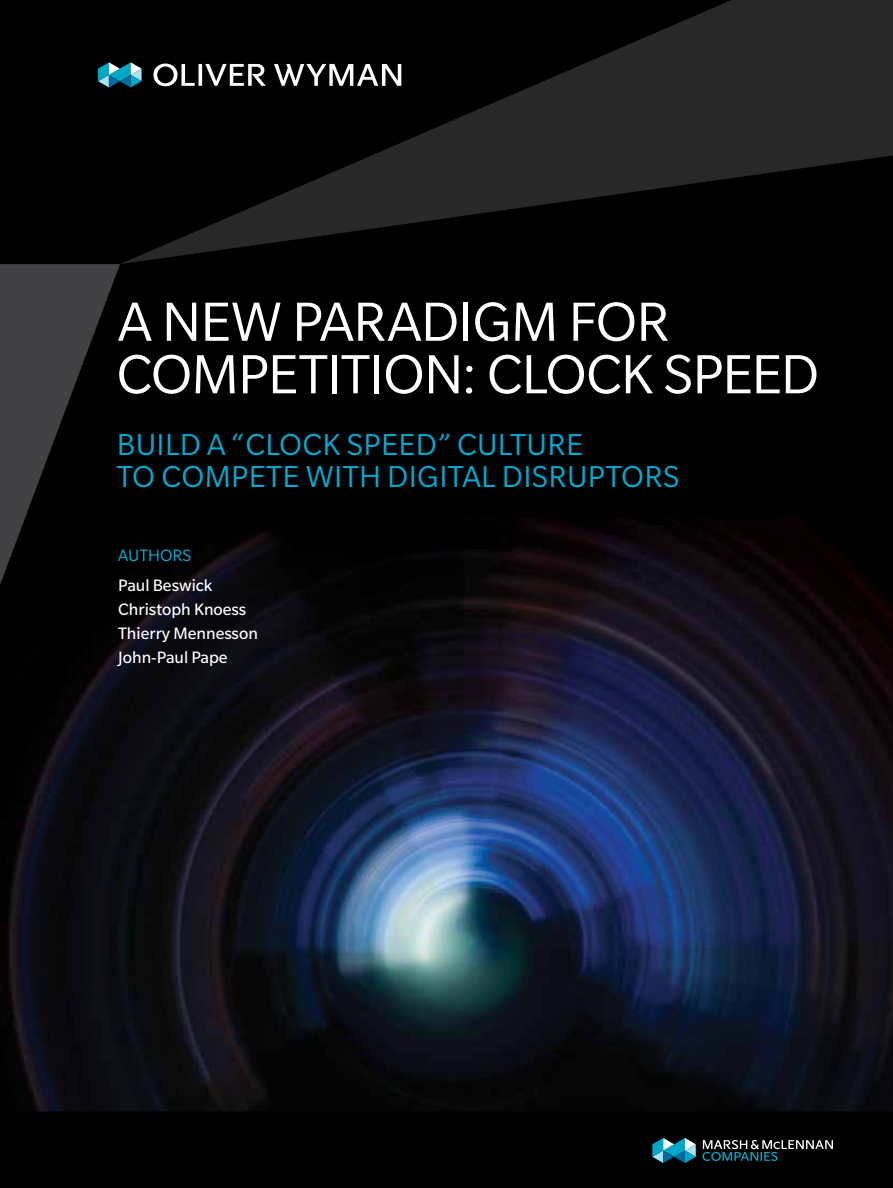
<style>
.page{position:relative;width:893px;height:1188px;background:#000}
.page>*{position:absolute;margin:0;border:0;box-sizing:border-box;transform-origin:0 0}
.t1{font:60px/52.5px "Slate Pro";letter-spacing:-.015em;color:#fff}
.t2{font:33px/31.5px "Slate Pro";letter-spacing:.01em;color:#00a9cf}
.t3{font:18px/24px "Slate Pro";color:#fff}
.t4{font:18px "Slate Pro";color:#00aed2}
</style>
<div class="page">
<img style="left:7px;top:518px;width:886px;height:594px">
<svg style="left:98px;top:62px;width:22px;height:25px"></svg>
<svg style="left:702px;top:1140px;width:131px;height:21px"></svg>
<svg style="left:652px;top:1138px;width:44px;height:25px"></svg>
<svg style="left:0;top:264px;width:120px;height:321px"></svg>
<svg style="left:120px;top:0;width:773px;height:264px"></svg>
<h1 class="t1" style="left:116px;top:295px;width:704px">A NEW PARADIGM FOR<br>COMPETITION: CLOCK SPEED</h1>
<p class="t2" style="left:117px;top:429px;width:564px">BUILD A “CLOCK SPEED” CULTURE<br>TO COMPETE WITH DIGITAL DISRUPTORS</p>
<p class="t4" style="left:118px;top:546px;width:75px">AUTHORS</p>
<p class="t3" style="left:118px;top:573px;width:141px">Paul Beswick<br>Christoph Knoess<br>Thierry Mennesson<br>John-Paul Pape</p>
</div>
